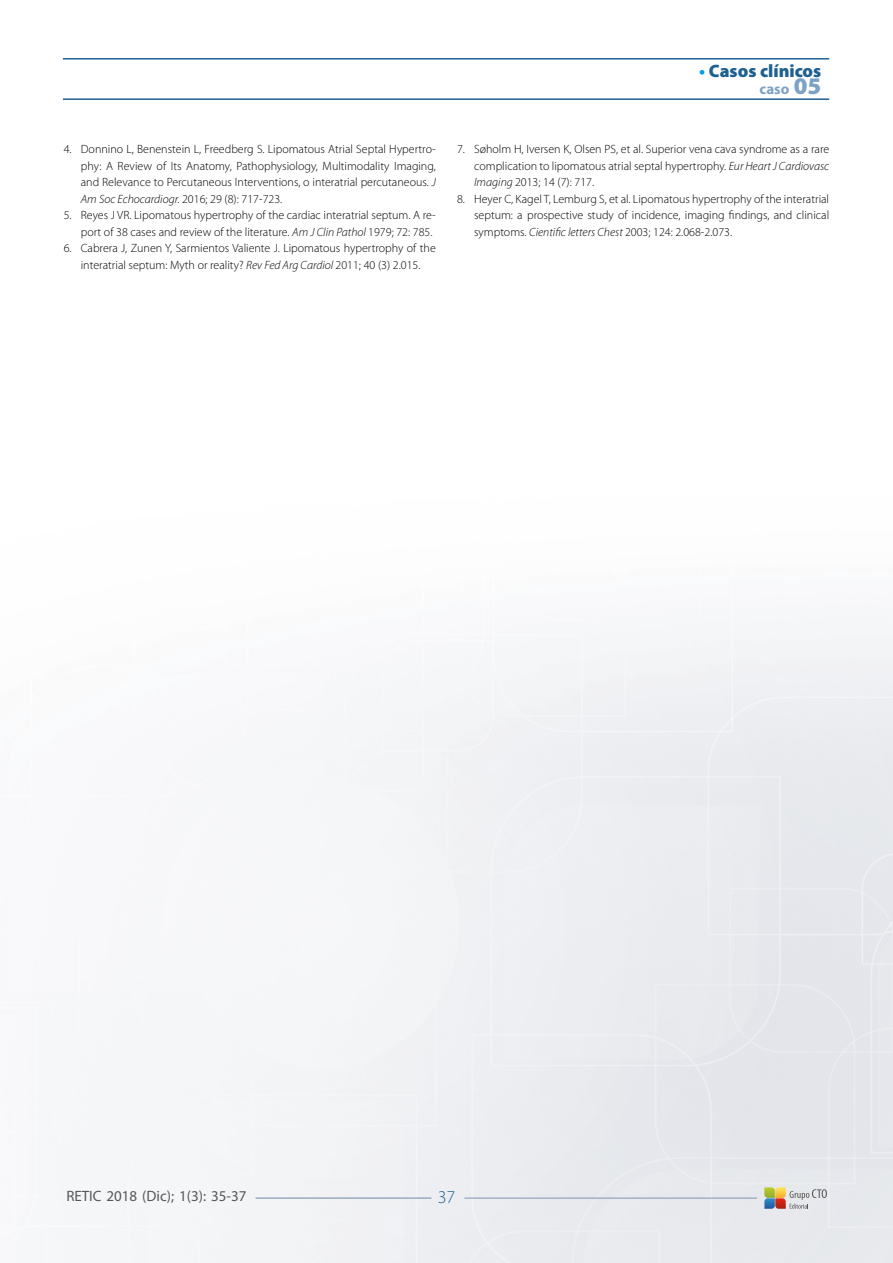
<style>
.page{position:relative;width:893px;height:1263px;background:#fff}
.page>*{position:absolute;margin:0;border:0;box-sizing:border-box;transform-origin:0 0}
.t1{font:900 18px "Myriad Pro";color:#1f6092}
.t2{font:300 18px "Myriad Pro";color:#1f6092}
.t3{font:15px "Myriad Pro";color:#575756}
.t4{font:700 15px "Myriad Pro";color:#7da2c5}
.t5{font:300 12px/16.5px "Myriad Pro";color:#000;text-align:justify}
.s1{font-style:italic}
.s2{font-weight:700;color:#009fe3}
.s3{font-style:inherit}
.s4{font-weight:900;font-size:24px}
</style>
<div class="page">
<svg style="left:764px;top:1187px;width:63px;height:22px"></svg>
<hr style="left:464px;top:1198px;width:293px;height:1px;background:#7e94b0">
<hr style="left:63px;top:58px;width:766px;height:2px;background:#1f6092">
<hr style="left:63px;top:98px;width:766px;height:2px;background:#1f6092">
<hr style="left:256px;top:1198px;width:175px;height:1px;background:#7e94b0">
<p class="t5" style="left:81px;top:141px;width:357px;text-indent:-17px">4. Donnino L, Benenstein L, Freedberg S. Lipomatous Atrial Septal Hypertro&shy;phy: A Review of Its Anatomy, Pathophysiology, Multimodality Imaging, and Relevance to Percutaneous Interventions, o interatrial percutaneous. <span class="s1">J Am Soc Echocardiogr.</span> 2016; 29 (8): 717-723.</p>
<p class="t5" style="left:64px;top:207px;width:374px;text-align:right">5. Reyes J VR. Lipomatous hypertrophy of the cardiac interatrial septum. A re&shy;port of 38 cases and review of the literature. <span class="s1">Am J Clin Pathol</span> 1979; 72: 785.</p>
<p class="t5" style="left:64px;top:240px;width:374px;text-align:center">6. Cabrera J, Zunen Y, Sarmientos Valiente J. Lipomatous hypertrophy of the interatrial septum: Myth or reality? <span class="s1">Rev Fed Arg Cardiol</span> 2011; 40 (3) 2.015.</p>
<h1 class="t1" style="left:699px;top:59px;width:124px"><span class="s2">•</span> <span class="s3">C</span>asos clínicos</h1>
<p class="t4" style="left:759px;top:79px;width:63px">caso <span class="s4">05</span></p>
<p class="t5" style="left:474px;top:141px;width:357px;text-indent:-17px">7. Søholm H, Iversen K, Olsen PS, et al. Superior vena cava syndrome as a rare complication to lipomatous atrial septal hypertrophy. <span class="s1">Eur Heart J Cardiovasc Imaging</span> 2013; 14 (7): 717.</p>
<p class="t5" style="left:474px;top:190px;width:357px;text-indent:-17px">8. Heyer C, Kagel T, Lemburg S, et al. Lipomatous hypertrophy of the interatrial septum: a prospective study of incidence, imaging findings, and clinical symptoms. <span class="s1">Cientific letters Chest</span> 2003; 124: 2.068-2.073.</p>
<p class="t3" style="left:66px;top:1187px;width:182px">RETIC 2018 (Dic); 1(3): 35-37</p>
<h1 class="t2" style="left:438px;top:1187px;width:19px">37</h1>
</div>
